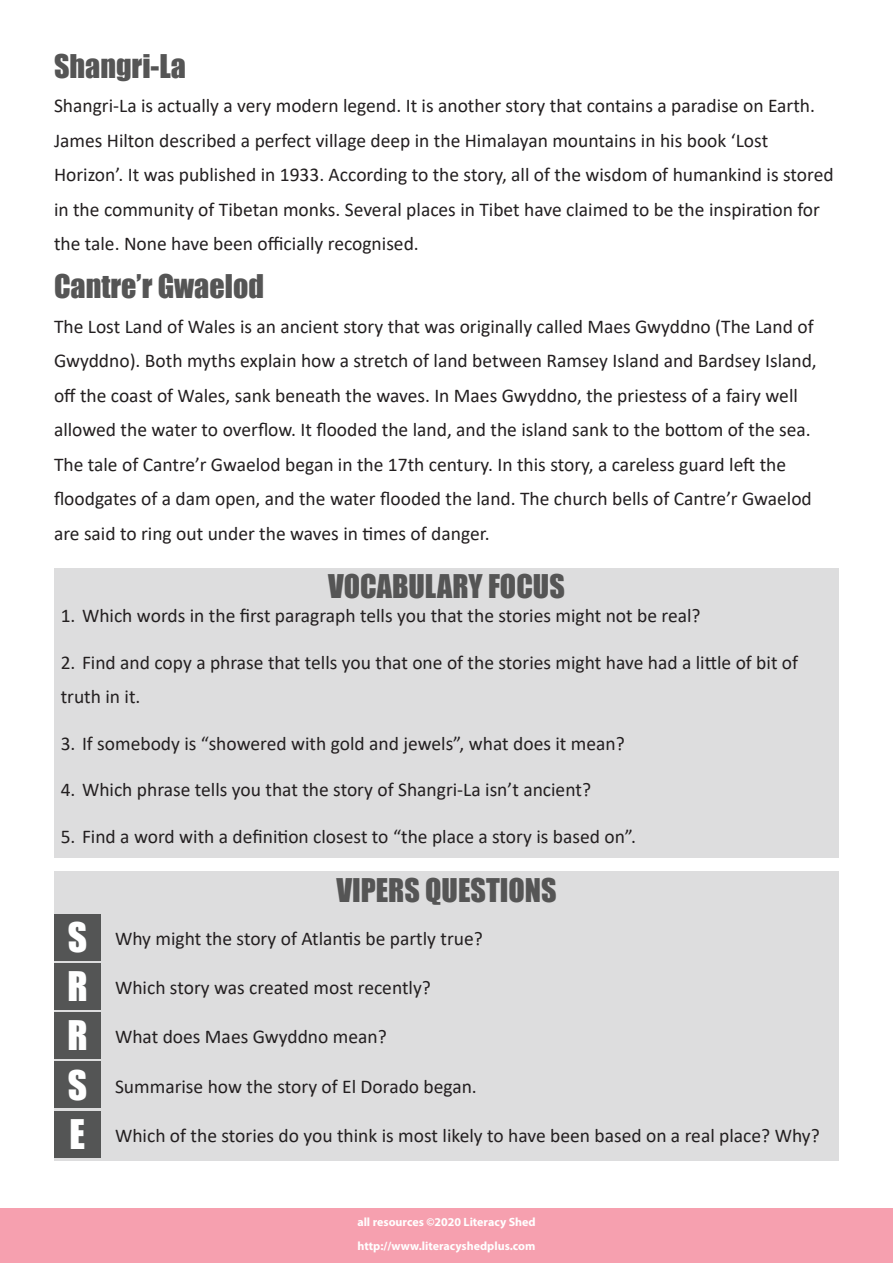
<style>
.page{position:relative;width:893px;height:1263px;background:#fff}
.page>*{position:absolute;margin:0;border:0;box-sizing:border-box;transform-origin:0 0}
.t1{font:37.5px "Impact";color:#fff}
.QuestionHeader{font:30px "Impact";color:#555}
.t2{font:19.5px/34.5px "Calibri";color:#231f20}
.t3{font:700 12px/24px "Myriad Pro";color:#fff}
</style>
<div class="page">
<div style="left:0;top:1209px;width:893px;height:54px;background:#f6a0af"></div>
<div style="left:54px;top:569px;width:785px;height:289px;background:#ddddde"></div>
<div style="left:54px;top:872px;width:785px;height:289px;background:#ddddde"></div>
<div style="left:54px;top:914px;width:47px;height:46px;background:#545555"></div>
<div style="left:54px;top:963px;width:47px;height:47px;background:#545555"></div>
<div style="left:54px;top:1012px;width:47px;height:47px;background:#545555"></div>
<div style="left:54px;top:1061px;width:47px;height:47px;background:#545555"></div>
<div style="left:54px;top:1111px;width:47px;height:47px;background:#545555"></div>
<p class="QuestionHeader" style="left:54px;top:43px;width:133px">Shangri-La</p>
<p class="t2" style="left:54px;top:88px;width:781px">Shangri-La is actually a very modern legend. It is another story that contains a paradise on Earth.<br>James Hilton described a perfect village deep in the Himalayan mountains in his book ‘Lost Horizon’. It was published in 1933. According to the story, all of the wisdom of humankind is stored in the community of Tibetan monks. Several places in Tibet have claimed to be the inspiration for the tale. None have been officially recognised.</p>
<p class="QuestionHeader" style="left:54px;top:263px;width:211px">Cantre’r Gwaelod</p>
<p class="t2" style="left:54px;top:309px;width:764px">The Lost Land of Wales is an ancient story that was originally called Maes Gwyddno (The Land of Gwyddno). Both myths explain how a stretch of land between Ramsey Island and Bardsey Island, off the coast of Wales, sank beneath the waves. In Maes Gwyddno, the priestess of a fairy well allowed the water to overflow. It flooded the land, and the island sank to the bottom of the sea.<br>The tale of Cantre’r Gwaelod began in the 17th century. In this story, a careless guard left the floodgates of a dam open, and the water flooded the land. The church bells of Cantre’r Gwaelod are said to ring out under the waves in times of danger.</p>
<p class="QuestionHeader" style="left:328px;top:563px;width:238px">VOCABULARY FOCUS</p>
<p class="t2" style="left:61px;top:598px;width:641px">1. Which words in the first paragraph tells you that the stories might not be real?</p>
<p class="t2" style="left:61px;top:645px;width:739px">2. Find and copy a phrase that tells you that one of the stories might have had a little of bit of truth in it.</p>
<p class="t2" style="left:61px;top:726px;width:565px">3. If somebody is “showered with gold and jewels”, what does it mean?</p>
<p class="t2" style="left:61px;top:772px;width:532px">4. Which phrase tells you that the story of Shangri-La isn’t ancient?</p>
<p class="t2" style="left:61px;top:819px;width:577px">5. Find a word with a definition closest to “the place a story is based on”.</p>
<p class="QuestionHeader" style="left:336px;top:867px;width:222px">VIPERS QUESTIONS</p>
<p class="t1" style="left:68px;top:908px;width:21px">S</p>
<p class="t2" style="left:115px;top:920px;width:369px">Why might the story of Atlantis be partly true?</p>
<p class="t1" style="left:67px;top:957px;width:22px">R</p>
<p class="t2" style="left:115px;top:970px;width:317px">Which story was created most recently?</p>
<p class="t1" style="left:67px;top:1006px;width:22px">R</p>
<p class="t2" style="left:115px;top:1019px;width:273px">What does Maes Gwyddno mean?</p>
<p class="t1" style="left:68px;top:1056px;width:21px">S</p>
<p class="t2" style="left:115px;top:1068px;width:363px">Summarise how the story of El Dorado began.</p>
<p class="t1" style="left:70px;top:1105px;width:17px">E</p>
<p class="t2" style="left:115px;top:1118px;width:706px">Which of the stories do you think is most likely to have been based on a real place? Why?</p>
<p class="t3" style="left:357px;top:1209px;width:180px">all resources ©2020 Literacy Shed http://www.literacyshedplus.com</p>
</div>
